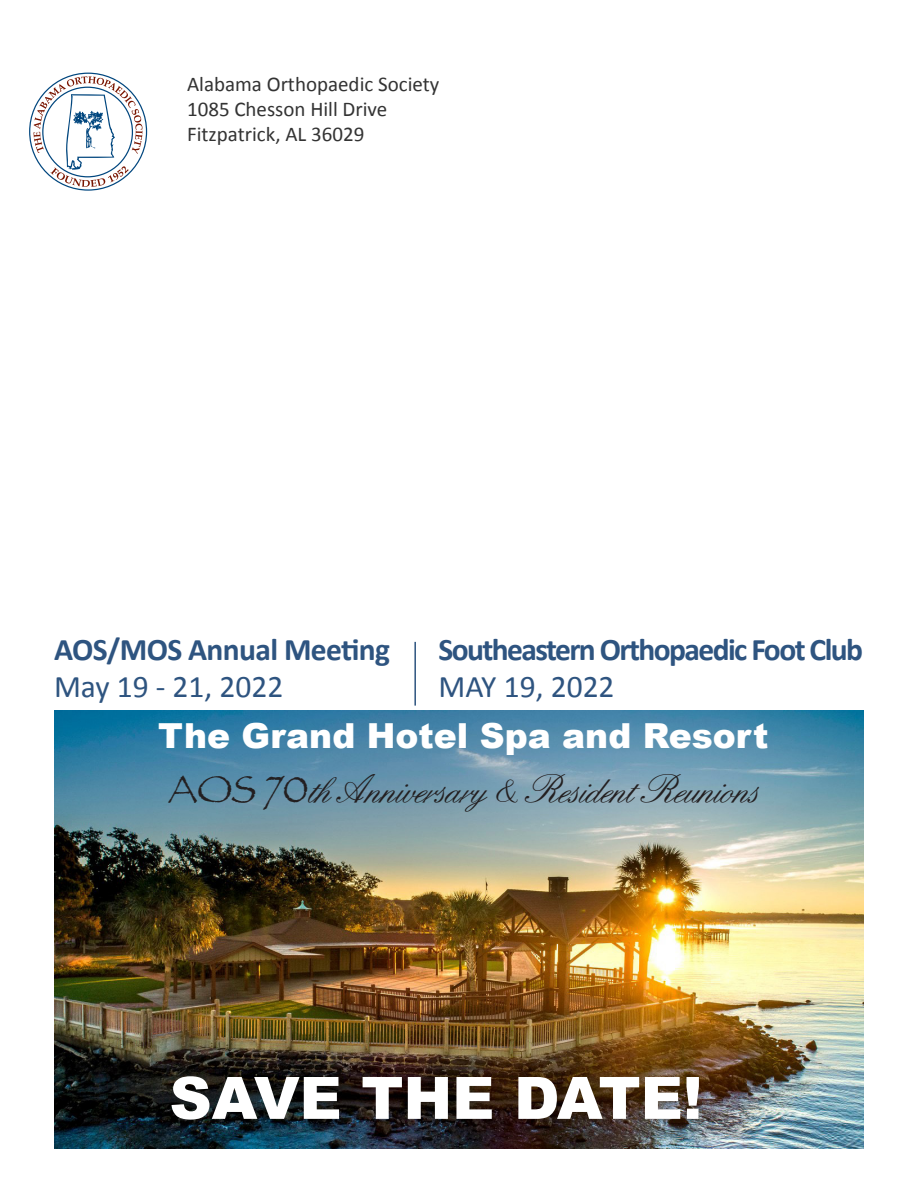
<style>
.page{position:relative;width:918px;height:1188px;background:#fff}
.page>*{position:absolute;margin:0;border:0;box-sizing:border-box;transform-origin:0 0}
.t1{font:900 58.5px "Arial";color:#fff}
.t2{font:39px "English Script";color:#231f20}
.t3{font:900 34.5px "Arial";color:#fff}
.t4{font:700 31.5px "Calibri";letter-spacing:-.05em;color:#2e5480}
.t5{font:31.5px "Calibri";color:#2e5480}
.t6{font:700 31.5px "Calibri";letter-spacing:-.02em;color:#2e5480}
.t7{font:21px "Calibri";color:#333}
.s1{font-family:"Papyrus"}
</style>
<div class="page">
<svg style="left:33px;top:76px;width:109px;height:111px"></svg>
<img style="left:54px;top:710px;width:810px;height:439px">
<hr style="left:414px;top:642px;width:2px;height:64px;background:#2e5480">
<p class="t7" style="left:187px;top:71px;width:254px">Alabama Orthopaedic Society</p>
<p class="t7" style="left:187px;top:96px;width:202px">1085 Chesson Hill Drive</p>
<p class="t7" style="left:187px;top:121px;width:179px">Fitzpatrick, AL 36029</p>
<p class="t6" style="left:54px;top:630px;width:338px">AOS/MOS Annual Meeting</p>
<p class="t5" style="left:54px;top:667px;width:231px">May 19 - 21, 2022</p>
<p class="t4" style="left:438px;top:630px;width:426px">Southeastern Orthopaedic Foot Club</p>
<p class="t5" style="left:438px;top:667px;width:178px">MAY 19, 2022</p>
<p class="t3" style="left:158px;top:711px;width:612px">The Grand Hotel Spa and Resort</p>
<p class="t2" style="left:168px;top:765px;width:592px"><span class="s1">AOS 70</span>th Anniversary &amp; Resident Reunions</p>
<p class="t1" style="left:170px;top:1056px;width:534px">SAVE THE DATE!</p>
</div>
